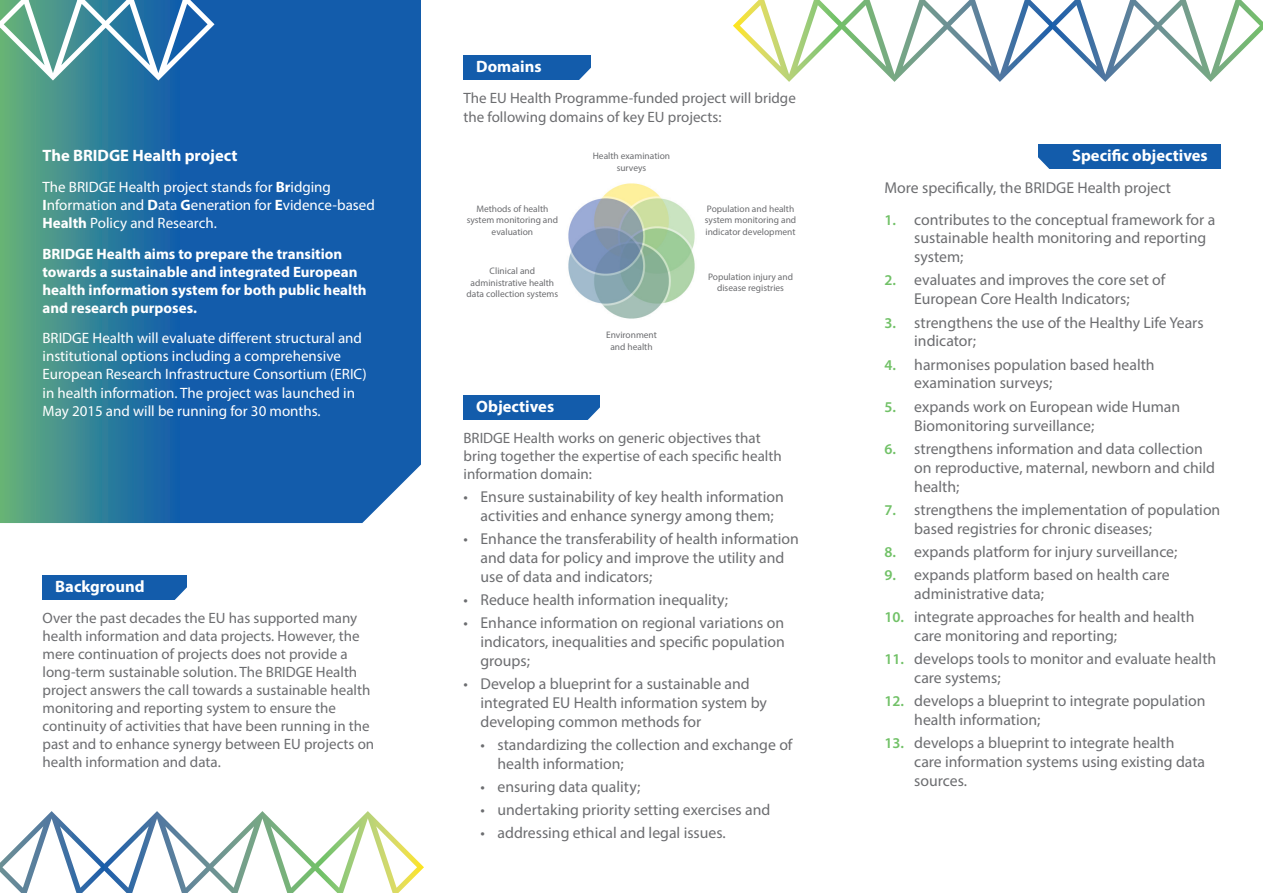
<style>
.page{position:relative;width:1263px;height:893px;background:#fff}
.page>*{position:absolute;margin:0;border:0;box-sizing:border-box;transform-origin:0 0}
.TITEL_VET{font:700 16.5px "Myriad Pro";color:#fff}
.TEKST_INSPRONG{font:15.75px/18.9px "Myriad Pro";color:#6c6d70}
.TEKST_INSPRONG_2{font:15.75px/18.9px "Myriad Pro";color:#6c6d70}
.t1{font:15px/18px "Myriad Pro";color:#6c6d70}
.t2{font:15px/18px "Myriad Pro";color:#fff}
.t3{font:700 15px/18px "Myriad Pro";color:#fff}
.TEKST_INSPRONG-2{font:9.45px/11.4px "Myriad Pro";color:#6c6d70;text-align:center}
.s1{font-weight:700}
.s2{font-weight:600;font-size:15px;color:#71c167}
</style>
<div class="page">
<img style="left:568px;top:183px;width:127px;height:136px">
<div style="left:463px;top:395px;width:137px;height:25px;background:#135cab"></div>
<svg style="left:588px;top:407px;width:12px;height:13px"></svg>
<div style="left:463px;top:55px;width:128px;height:25px;background:#135cab"></div>
<svg style="left:579px;top:67px;width:12px;height:13px"></svg>
<div style="left:43px;top:575px;width:144px;height:24px;background:#135cab"></div>
<svg style="left:171px;top:587px;width:16px;height:13px"></svg>
<svg style="left:0;top:0;width:421px;height:523px;background:#236da2"></svg>
<div style="left:1037px;top:145px;width:183px;height:24px;background:#135cab"></div>
<svg style="left:1037px;top:155px;width:13px;height:14px"></svg>
<svg style="left:0;top:0;width:214px;height:81px"></svg>
<svg style="left:733px;top:0;width:530px;height:82px"></svg>
<svg style="left:0;top:811px;width:424px;height:82px"></svg>
<p class="TITEL_VET" style="left:43px;top:145px;width:197px">The BRIDGE Health project</p>
<p class="t2" style="left:43px;top:178px;width:334px">The BRIDGE Health project stands for <span class="s1">Br</span>idging<br><span class="s1">I</span>nformation and <span class="s1">D</span>ata <span class="s1">G</span>eneration for <span class="s1">E</span>vidence-based<br><span class="s1">Health</span> Policy and Research.</p>
<p class="t3" style="left:43px;top:244px;width:326px">BRIDGE Health aims to prepare the transition towards a sustainable and integrated European health information system for both public health and research purposes.</p>
<p class="t2" style="left:43px;top:329px;width:326px">BRIDGE Health will evaluate different structural and institutional options including a comprehensive European Research Infrastructure Consortium (ERIC) in health information. The project was launched in May 2015 and will be running for 30 months.</p>
<p class="TITEL_VET" style="left:55px;top:575px;width:91px">Background</p>
<p class="t1" style="left:43px;top:608px;width:333px">Over the past decades the EU has supported many health information and data projects. However, the mere continuation of projects does not provide a long-term sustainable solution. The BRIDGE Health project answers the call towards a sustainable health monitoring and reporting system to ensure the continuity of activities that have been running in the past and to enhance synergy between EU projects on health information and data.</p>
<p class="TITEL_VET" style="left:476px;top:56px;width:67px">Domains</p>
<p class="t1" style="left:463px;top:88px;width:334px;line-height:18.9px">The EU Health Programme-funded project will bridge the following domains of key EU projects:</p>
<p class="TEKST_INSPRONG-2" style="left:467px;top:203px;width:93px">Methods of health system monitoring and evaluation</p>
<p class="TEKST_INSPRONG-2" style="left:467px;top:265px;width:93px">Clinical and administrative health data collection systems</p>
<p class="TEKST_INSPRONG-2" style="left:593px;top:150px;width:79px">Health examination surveys</p>
<p class="TEKST_INSPRONG-2" style="left:606px;top:329px;width:52px">Environment</p>
<p class="TEKST_INSPRONG-2" style="left:610px;top:340px;width:44px">and health</p>
<p class="TEKST_INSPRONG-2" style="left:705px;top:203px;width:93px;text-align:left">Population and health system monitoring and indicator development</p>
<p class="TEKST_INSPRONG-2" style="left:708px;top:271px;width:86px">Population injury and disease registries</p>
<p class="TITEL_VET" style="left:476px;top:396px;width:79px">Objectives</p>
<p class="t1" style="left:463px;top:428px;width:320px">BRIDGE Health works on generic objectives that bring together the expertise of each specific health information domain:</p>
<p class="TEKST_INSPRONG" style="left:463px;top:487px;width:322px;text-align:center">• Ensure sustainability of key health information activities and enhance synergy among them;</p>
<p class="TEKST_INSPRONG" style="left:480px;top:529px;width:320px;text-indent:-17px">• Enhance the transferability of health information and data for policy and improve the utility and use of data and indicators;</p>
<p class="TEKST_INSPRONG" style="left:463px;top:590px;width:266px">• Reduce health information inequality;</p>
<p class="TEKST_INSPRONG" style="left:480px;top:613px;width:306px;text-align:justify;text-indent:-17px">• Enhance information on regional variations on indicators, inequalities and specific population groups;</p>
<p class="TEKST_INSPRONG" style="left:480px;top:674px;width:288px;text-indent:-17px">• Develop a blueprint for a sustainable and integrated EU Health information system by developing common methods for</p>
<p class="TEKST_INSPRONG_2" style="left:497px;top:735px;width:296px;text-indent:-17px">• standardizing the collection and exchange of health information;</p>
<p class="TEKST_INSPRONG_2" style="left:480px;top:777px;width:161px">• ensuring data quality;</p>
<p class="TEKST_INSPRONG_2" style="left:480px;top:800px;width:291px">• undertaking priority setting exercises and</p>
<p class="TEKST_INSPRONG_2" style="left:480px;top:823px;width:247px">• addressing ethical and legal issues.</p>
<p class="TITEL_VET" style="left:1072px;top:145px;width:137px">Specific objectives</p>
<p class="TEKST_INSPRONG" style="left:884px;top:178px;width:288px">More specifically, the BRIDGE Health project</p>
<p class="TEKST_INSPRONG" style="left:914px;top:210px;width:303px;text-indent:-30px"><span class="s2">1.</span> contributes to the conceptual framework for a sustainable health monitoring and reporting system;</p>
<p class="TEKST_INSPRONG" style="left:884px;top:270px;width:282px;text-align:center"><span class="s2">2.</span> evaluates and improves the core set of<br>European Core Health Indicators;</p>
<p class="TEKST_INSPRONG" style="left:914px;top:313px;width:291px;text-indent:-30px"><span class="s2">3.</span> strengthens the use of the Healthy Life Years indicator;</p>
<p class="TEKST_INSPRONG" style="left:914px;top:355px;width:242px;text-indent:-30px"><span class="s2">4.</span> harmonises population based health examination surveys;</p>
<p class="TEKST_INSPRONG" style="left:914px;top:397px;width:267px;text-indent:-30px"><span class="s2">5.</span> expands work on European wide Human<br>Biomonitoring surveillance;</p>
<p class="TEKST_INSPRONG" style="left:914px;top:439px;width:302px;text-indent:-30px"><span class="s2">6.</span> strengthens information and data collection on reproductive, maternal, newborn and child health;</p>
<p class="TEKST_INSPRONG" style="left:914px;top:500px;width:308px;text-indent:-30px"><span class="s2">7.</span> strengthens the implementation of population based registries for chronic diseases;</p>
<p class="TEKST_INSPRONG" style="left:884px;top:542px;width:294px"><span class="s2">8.</span> expands platform for injury surveillance;</p>
<p class="TEKST_INSPRONG" style="left:914px;top:565px;width:257px;text-indent:-30px"><span class="s2">9.</span> expands platform based on health care administrative data;</p>
<p class="TEKST_INSPRONG" style="left:914px;top:607px;width:282px;text-indent:-30px"><span class="s2">10.</span> integrate approaches for health and health care monitoring and reporting;</p>
<p class="TEKST_INSPRONG" style="left:914px;top:649px;width:303px;text-indent:-30px"><span class="s2">11.</span> develops tools to monitor and evaluate health care systems;</p>
<p class="TEKST_INSPRONG" style="left:914px;top:691px;width:293px;text-indent:-30px"><span class="s2">12.</span> develops a blueprint to integrate population health information;</p>
<p class="TEKST_INSPRONG" style="left:914px;top:733px;width:292px;text-indent:-30px"><span class="s2">13.</span> develops a blueprint to integrate health care information systems using existing data sources.</p>
</div>
